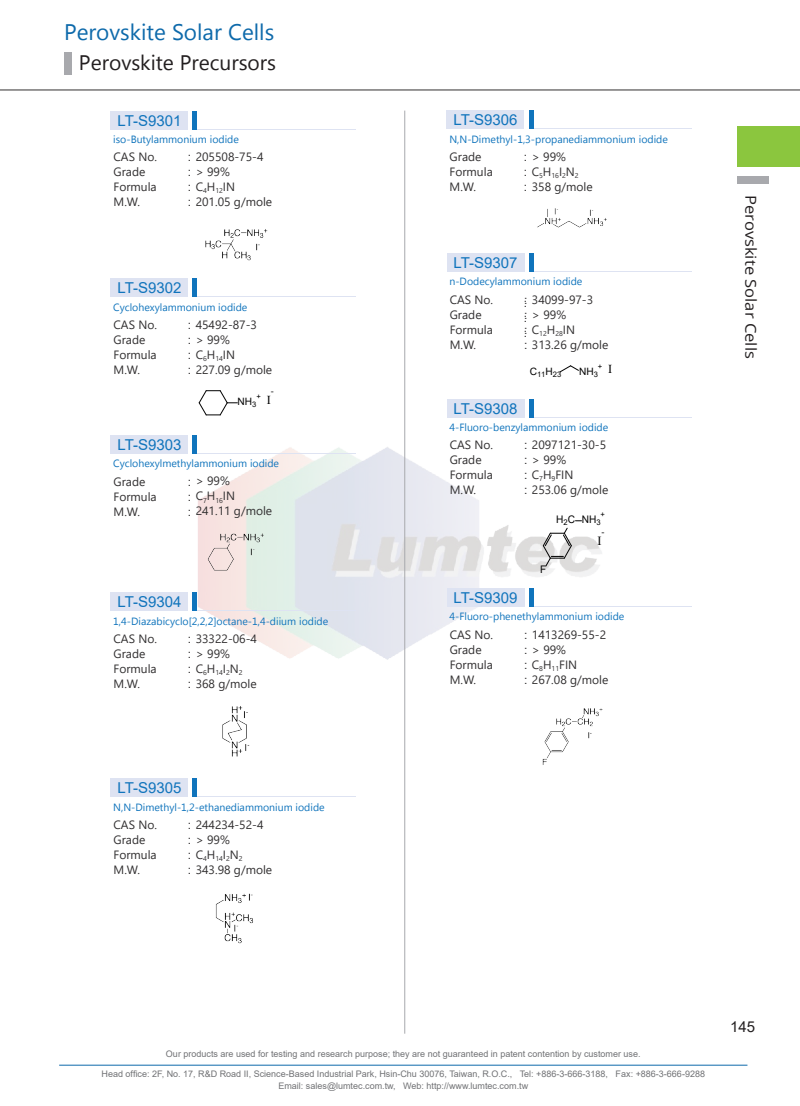
<style>
.page{position:relative;width:800px;height:1106px;background:#fff}
.page>*{position:absolute;margin:0;border:0;box-sizing:border-box;transform-origin:0 0}
.t1{font:22.5px "Microsoft New Tai Lue";color:#0e6aab}
.t2{font:21px "Microsoft New Tai Lue";color:#231f20}
.t3{font:15px "Arial";color:#1074bc}
.t4{font:15px "Open Sans";color:#231f20;scale:1.1 1}
.t5{font:15px "Arial";color:#231f20}
.t6{font:12.45px "Times New Roman";color:#030303}
.t7{font:12px/15px "Segoe UI";color:#312f30}
.t8{font:12px/15px "Arial";color:#312f30;text-align:justify}
.t9{font:10.5px "Microsoft Tai Le";color:#1074bc}
.t10{font:10.5px "Arial";color:#030303}
.t11{font:10.2px "Arial";color:#030303}
.t12{font:9.45px "Times New Roman";color:#030303}
.t13{font:9.15px "Times New Roman";color:#030303}
.t14{font:9px/12px "Arial";color:#717275;text-align:center}
.t15{font:7.8px "Arial";color:#030303}
.t16{font:7.65px "Arial";color:#030303}
.t17{font:7.05px "Segoe UI";color:#312f30}
.s1{font-family:"Arial"}
.s2{font-family:"Times New Roman";font-size:12.15px}
</style>
<div class="page">
<img style="left:198px;top:446px;width:404px;height:214px">
<hr style="left:59px;top:1064px;width:688px;height:1px;background:#0e6aab">
<hr style="left:404px;top:111px;width:1px;height:922px;background:#a8a9ad">
<div style="left:737px;top:126px;width:62px;height:41px;background:#8bc63e"></div>
<hr style="left:0;top:90px;width:799px;height:1px;background:#312f30">
<div style="left:737px;top:176px;width:31px;height:7px;background:#a8a9ad"></div>
<div style="left:64px;top:52px;width:7px;height:22px;background:#a8a9ad"></div>
<div style="left:111px;top:111px;width:77px;height:19px;background:#dee3f2"></div>
<div style="left:447px;top:253px;width:77px;height:19px;background:#dee3f2"></div>
<div style="left:447px;top:399px;width:77px;height:18px;background:#dee3f2"></div>
<div style="left:447px;top:588px;width:77px;height:19px;background:#dee3f2"></div>
<div style="left:111px;top:278px;width:77px;height:19px;background:#dee3f2"></div>
<div style="left:111px;top:592px;width:77px;height:19px;background:#dee3f2"></div>
<div style="left:111px;top:778px;width:77px;height:19px;background:#dee3f2"></div>
<div style="left:111px;top:435px;width:77px;height:19px;background:#dee3f2"></div>
<div style="left:447px;top:111px;width:77px;height:18px;background:#dee3f2"></div>
<hr style="left:193px;top:129px;width:162px;height:1px;background:#dee3f2">
<hr style="left:529px;top:271px;width:162px;height:1px;background:#dee3f2">
<hr style="left:529px;top:416px;width:162px;height:1px;background:#dee3f2">
<hr style="left:529px;top:606px;width:162px;height:1px;background:#dee3f2">
<hr style="left:193px;top:296px;width:162px;height:1px;background:#dee3f2">
<hr style="left:193px;top:610px;width:162px;height:1px;background:#dee3f2">
<hr style="left:193px;top:796px;width:162px;height:1px;background:#dee3f2">
<hr style="left:193px;top:453px;width:162px;height:1px;background:#dee3f2">
<hr style="left:529px;top:128px;width:162px;height:1px;background:#dee3f2">
<hr style="left:193px;top:111px;width:4px;height:19px;background:#1074bc">
<hr style="left:529px;top:253px;width:4px;height:19px;background:#1074bc">
<hr style="left:529px;top:399px;width:4px;height:18px;background:#1074bc">
<hr style="left:529px;top:588px;width:4px;height:19px;background:#1074bc">
<hr style="left:193px;top:278px;width:4px;height:19px;background:#1074bc">
<hr style="left:193px;top:592px;width:4px;height:19px;background:#1074bc">
<hr style="left:193px;top:778px;width:4px;height:19px;background:#1074bc">
<hr style="left:193px;top:435px;width:4px;height:19px;background:#1074bc">
<div style="left:528px;top:111px;width:5px;height:18px;background:#1074bc"></div>
<img style="left:205px;top:229px;width:63px;height:32px">
<svg style="left:199px;top:390px;width:38px;height:25px"></svg>
<img style="left:202px;top:528px;width:68px;height:44px">
<img style="left:222px;top:706px;width:28px;height:51px">
<img style="left:215px;top:893px;width:38px;height:51px">
<img style="left:537px;top:208px;width:70px;height:20px">
<svg style="left:559px;top:365px;width:20px;height:7px"></svg>
<svg style="left:542px;top:527px;width:29px;height:39px"></svg>
<img style="left:542px;top:708px;width:61px;height:57px">
<h1 class="t1" style="left:64px;top:19px;width:212px">Perovskite Solar Cells</h1>
<h2 class="t2" style="left:79px;top:50px;width:199px">Perovskite Precursors</h2>
<p class="t3" style="left:117px;top:110px;width:65px">LT-S9301</p>
<p class="t9" style="left:113px;top:133px;width:127px">iso-Butylammonium iodide</p>
<p class="t7" style="left:113px;top:148px;width:45px">CAS No.<br>Grade<br>Formula<br>M.W.</p>
<p class="t7" style="left:188px;top:148px;width:86px"><span class="s1">:</span> 205508-75-4<br><span class="s1">:</span> &gt; 99%<br><span class="s1">:</span> C<sub>4</sub>H<sub>12</sub>IN<br><span class="s1">:</span> 201.05 g/mole</p>
<p class="t3" style="left:117px;top:277px;width:65px">LT-S9302</p>
<p class="t9" style="left:113px;top:301px;width:136px">Cyclohexylammonium iodide</p>
<p class="t7" style="left:113px;top:316px;width:45px">CAS No.<br>Grade<br>Formula<br>M.W.</p>
<p class="t7" style="left:188px;top:316px;width:86px"><span class="s1">:</span> 45492-87-3<br><span class="s1">:</span> &gt; 99%<br><span class="s1">:</span> C<sub>6</sub>H<sub>14</sub>IN<br><span class="s1">:</span> 227.09 g/mole</p>
<p class="t13" style="left:271px;top:385px;width:5px">-</p>
<p class="t11" style="left:237px;top:394px;width:20px">NH<sub>3</sub></p>
<p class="t16" style="left:256px;top:391px;width:16px">+ <span class="s2">I</span></p>
<p class="t3" style="left:117px;top:434px;width:65px">LT-S9303</p>
<p class="t9" style="left:113px;top:457px;width:167px">Cyclohexylmethylammonium iodide</p>
<p class="t7" style="left:113px;top:473px;width:45px">Grade<br>Formula<br>M.W.</p>
<p class="t7" style="left:188px;top:472px;width:86px"><span class="s1">:</span> &gt; 99%<br><span class="s1">:</span> C<sub>7</sub>H<sub>16</sub>IN<br><span class="s1">:</span> 241.11 g/mole</p>
<p class="t3" style="left:117px;top:591px;width:65px">LT-S9304</p>
<p class="t9" style="left:113px;top:615px;width:216px">1,4-Diazabicyclo[2,2,2]octane-1,4-diium iodide</p>
<p class="t7" style="left:113px;top:630px;width:45px">CAS No.<br>Grade<br>Formula<br>M.W.</p>
<p class="t7" style="left:188px;top:630px;width:71px"><span class="s1">:</span> 33322-06-4 <span class="s1">:</span> &gt; 99%</p>
<p class="t8" style="left:188px;top:661px;width:5px">:</p>
<p class="t7" style="left:188px;top:675px;width:70px"><span class="s1">:</span> 368 g/mole</p>
<p class="t17" style="left:196px;top:666px;width:48px"><sup>C</sup>6<sup>H</sup>14<sup>I</sup>2<sup>N</sup>2</p>
<p class="t3" style="left:117px;top:777px;width:65px">LT-S9305</p>
<p class="t9" style="left:113px;top:800px;width:213px">N,N-Dimethyl-1,2-ethanediammonium iodide</p>
<p class="t7" style="left:113px;top:816px;width:45px">CAS No.<br>Grade<br>Formula<br>M.W.</p>
<p class="t7" style="left:188px;top:816px;width:77px"><span class="s1">:</span> 244234-52-4 <span class="s1">:</span> &gt; 99%</p>
<p class="t8" style="left:188px;top:847px;width:5px">:</p>
<p class="t7" style="left:188px;top:861px;width:86px"><span class="s1">:</span> 343.98 g/mole</p>
<p class="t17" style="left:196px;top:851px;width:48px"><sup>C</sup>4<sup>H</sup>14<sup>I</sup>2<sup>N</sup>2</p>
<p class="t3" style="left:453px;top:110px;width:65px">LT-S9306</p>
<p class="t9" style="left:449px;top:133px;width:220px">N,N-Dimethyl-1,3-propanediammonium iodide</p>
<p class="t7" style="left:449px;top:148px;width:45px">Grade<br>Formula<br>M.W.</p>
<p class="t7" style="left:523px;top:148px;width:44px"><span class="s1">:</span> &gt; 99%</p>
<p class="t8" style="left:523px;top:164px;width:5px">:</p>
<p class="t7" style="left:523px;top:178px;width:70px"><span class="s1">:</span> 358 g/mole</p>
<p class="t17" style="left:531px;top:169px;width:48px"><sup>C</sup>5<sup>H</sup>16<sup>I</sup>2<sup>N</sup>2</p>
<p class="t3" style="left:453px;top:252px;width:65px">LT-S9307</p>
<p class="t9" style="left:449px;top:276px;width:134px">n-Dodecylammonium iodide</p>
<p class="t7" style="left:449px;top:291px;width:45px">CAS No.<br>Grade<br>Formula<br>M.W.</p>
<p class="t7" style="left:524px;top:291px;width:86px"><span class="s1">:</span> 34099-97-3<br><span class="s1">:</span> &gt; 99%<br><span class="s1">:</span> C<sub>12</sub>H<sub>28</sub>IN<br><span class="s1">:</span> 313.26 g/mole</p>
<p class="t8" style="left:523px;top:295px;width:5px">: : :</p>
<p class="t16" style="left:529px;top:369px;width:33px"><sup>C</sup>11<sup>H</sup>23</p>
<p class="t11" style="left:579px;top:364px;width:20px">NH<sub>3</sub></p>
<p class="t16" style="left:597px;top:361px;width:16px">+ <span class="s2">I</span></p>
<p class="t3" style="left:453px;top:398px;width:65px">LT-S9308</p>
<p class="t9" style="left:449px;top:421px;width:160px">4-Fluoro-benzylammonium iodide</p>
<p class="t7" style="left:449px;top:436px;width:45px">CAS No.<br>Grade<br>Formula<br>M.W.</p>
<p class="t3" style="left:453px;top:587px;width:65px">LT-S9309</p>
<p class="t7" style="left:524px;top:436px;width:86px"><span class="s1">:</span> 2097121-30-5 <span class="s1">:</span> &gt; 99%<br><span class="s1">:</span> C<sub>7</sub>H<sub>9</sub>FIN<br><span class="s1">:</span> 253.06 g/mole</p>
<p class="t10" style="left:540px;top:561px;width:8px">F</p>
<p class="t15" style="left:600px;top:509px;width:6px">+</p>
<p class="t6" style="left:597px;top:532px;width:6px">I</p>
<p class="t10" style="left:556px;top:512px;width:46px">H<sub>2</sub>C NH<sub>3</sub></p>
<p class="t12" style="left:601px;top:525px;width:5px">-</p>
<p class="t9" style="left:449px;top:610px;width:176px">4-Fluoro-phenethylammonium iodide</p>
<p class="t7" style="left:449px;top:625px;width:45px">CAS No.<br>Grade<br>Formula<br>M.W.</p>
<p class="t7" style="left:524px;top:625px;width:86px"><span class="s1">:</span> 1413269-55-2 <span class="s1">:</span> &gt; 99%<br><span class="s1">:</span> C<sub>8</sub>H<sub>11</sub>FIN<br><span class="s1">:</span> 267.08 g/mole</p>
<p class="t4" style="left:761px;top:195px;width:151px;rotate:90deg">Perovskite Solar Cells</p>
<p class="t14" style="left:166px;top:1048px;width:476px">Our products are used for testing and research purpose; they are not guaranteed in patent contention by customer use.</p>
<p class="t14" style="left:102px;top:1068px;width:604px">Head office: 2F, No. 17, R&amp;D Road II, Science-Based Industrial Park, Hsin-Chu 30076, Taiwan, R.O.C., Tel: +886-3-666-3188, Fax: +886-3-666-9288<br>Email: sales@lumtec.com.tw, Web: http://www.lumtec.com.tw</p>
<p class="t5" style="left:729px;top:1016px;width:27px">145</p>
</div>
